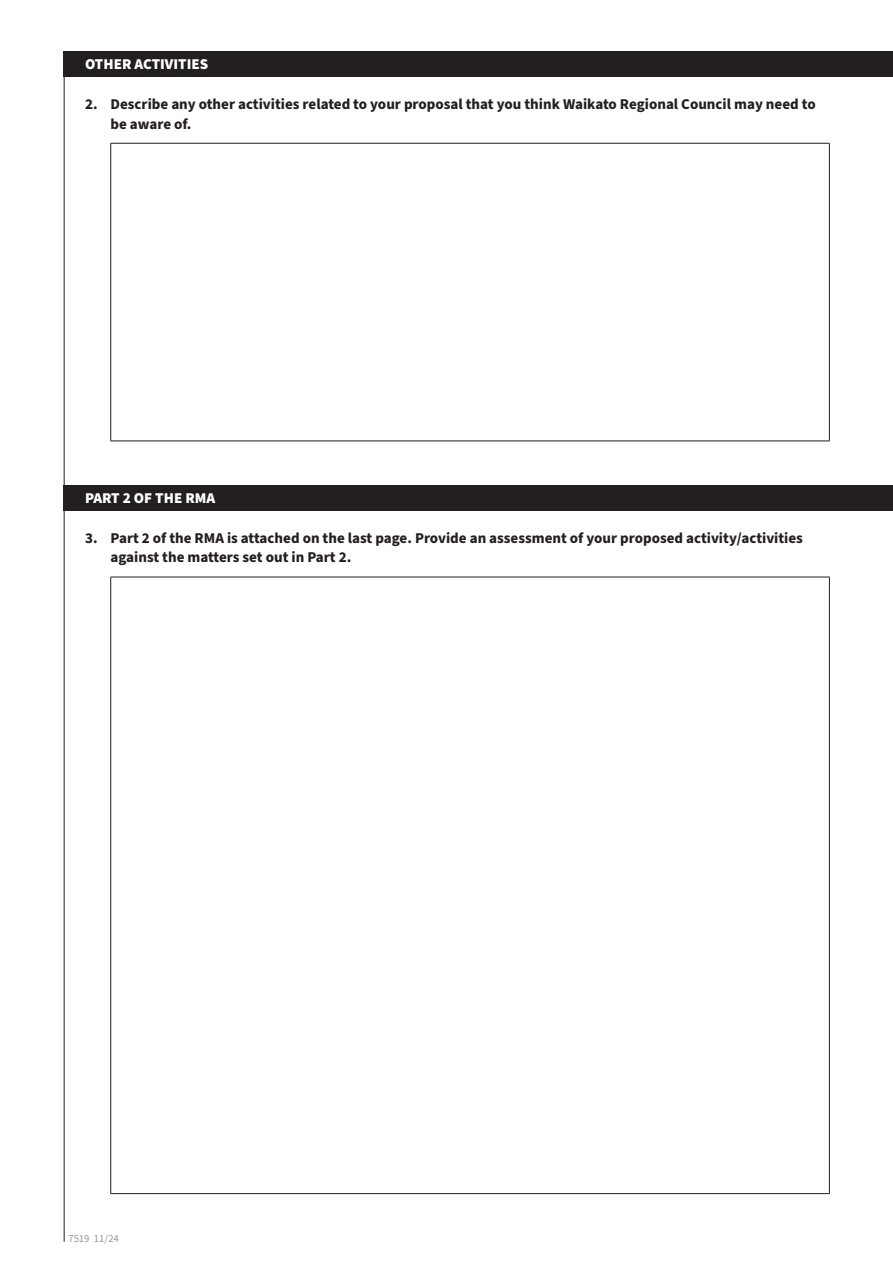
<style>
.page{position:relative;width:893px;height:1263px;background:#fff}
.page>*{position:absolute;margin:0;border:0;box-sizing:border-box;transform-origin:0 0}
.t1{font:700 15px/19.5px "Source Sans Pro";color:#231f20}
.Heading_1{font:900 15px "Source Sans Pro";color:#fff}
.t2{font:10.5px "Source Sans Pro";letter-spacing:.005em;color:#939598}
</style>
<div class="page">
<hr style="left:64px;top:51px;width:1px;height:1191px;background:#231f20">
<div style="left:64px;top:51px;width:829px;height:26px;background:#231f20"></div>
<div style="left:64px;top:485px;width:829px;height:25px;background:#231f20"></div>
<hr style="left:111px;top:143px;width:719px;height:1px;background:#231f20">
<hr style="left:110px;top:143px;width:1px;height:298px;background:#231f20">
<hr style="left:829px;top:143px;width:1px;height:298px;background:#231f20">
<hr style="left:111px;top:441px;width:719px;height:1px;background:#231f20">
<hr style="left:111px;top:577px;width:719px;height:1px;background:#231f20">
<hr style="left:110px;top:577px;width:1px;height:616px;background:#231f20">
<hr style="left:829px;top:577px;width:1px;height:616px;background:#231f20">
<hr style="left:111px;top:1193px;width:719px;height:1px;background:#231f20">
<p class="Heading_1" style="left:85px;top:53px;width:125px">OTHER ACTIVITIES</p>
<p class="t1" style="left:111px;top:95px;width:707px;text-indent:-26px">2. Describe any other activities related to your proposal that you think Waikato Regional Council may need to be aware of.</p>
<p class="Heading_1" style="left:85px;top:487px;width:132px">PART 2 OF THE RMA</p>
<p class="t1" style="left:111px;top:528px;width:694px;text-indent:-26px">3. Part 2 of the RMA is attached on the last page. Provide an assessment of your proposed activity/activities against the matters set out in Part 2.</p>
<p class="t2" style="left:68px;top:1231px;width:52px">7519 11/24</p>
</div>
